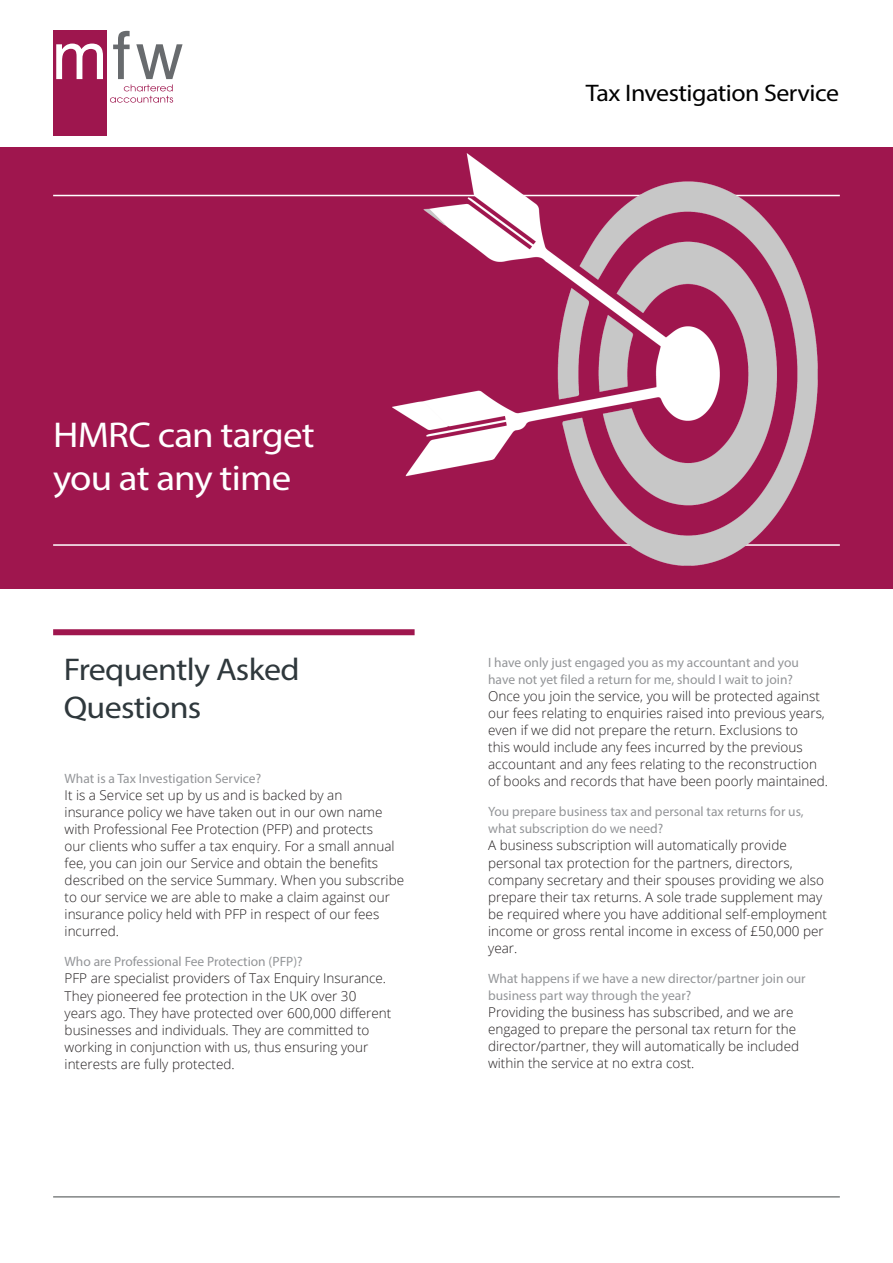
<style>
.page{position:relative;width:893px;height:1263px;background:#fff}
.page>*{position:absolute;margin:0;border:0;box-sizing:border-box;transform-origin:0 0}
.Body_Copy{font:36px/43.2px "Myriad Pro";letter-spacing:-.02em;color:#fff;scale:1.08 1}
.Body_Copy-2{font:31.5px/37.8px "Myriad Pro";letter-spacing:-.02em;color:#2f383c;scale:1.08 1}
.Body_Copy-3{font:24px "Myriad Pro";letter-spacing:-.02em;color:#000;scale:1.08 1}
.t1{font:300 13.5px/17.1px "Open Sans";color:#231f20}
.t2{font:13.5px/17.1px "Myriad Pro";color:#939598}
</style>
<div class="page">
<hr style="left:53px;top:1196px;width:787px;height:1px;background:#818484">
<div style="left:53px;top:629px;width:362px;height:6px;background:#9f164e"></div>
<div style="left:0;top:147px;width:893px;height:441px;background:#9f164e"></div>
<div style="left:53px;top:31px;width:54px;height:105px;background:#9e164e"></div>
<svg style="left:56px;top:44px;width:47px;height:35px"></svg>
<svg style="left:110px;top:31px;width:73px;height:72px"></svg>
<hr style="left:53px;top:544px;width:787px;height:2px;background:#fff">
<hr style="left:53px;top:195px;width:787px;height:1px;background:#fff">
<img style="left:393px;top:153px;width:425px;height:413px">
<p class="Body_Copy-3" style="left:586px;top:79px;width:236px">Tax Investigation Service</p>
<p class="Body_Copy" style="left:53px;top:413px;width:244px">HMRC can target you at any time</p>
<p class="Body_Copy-2" style="left:64px;top:650px;width:220px">Frequently Asked<br>Questions</p>
<p class="t2" style="left:65px;top:769px;width:198px">What is a Tax Investigation Service?</p>
<p class="t1" style="left:65px;top:786px;width:341px">It is a Service set up by us and is backed by an insurance policy we have taken out in our own name with Professional Fee Protection (PFP) and protects<br>our clients who suffer a tax enquiry. For a small annual fee, you can join our Service and obtain the benefits described on the service Summary. When you subscribe to our service we are able to make a claim against our insurance policy held with PFP in respect of our fees incurred.</p>
<p class="t2" style="left:65px;top:953px;width:240px">Who are Professional Fee Protection (PFP)?</p>
<p class="t1" style="left:65px;top:970px;width:328px">PFP are specialist providers of Tax Enquiry Insurance.<br>They pioneered fee protection in the UK over 30 years ago. They have protected over 600,000 different businesses and individuals. They are committed to working in conjunction with us, thus ensuring your interests are fully protected.</p>
<p class="t2" style="left:488px;top:653px;width:312px">I have only just engaged you as my accountant and you have not yet filed a return for me, should I wait to join?</p>
<p class="t1" style="left:488px;top:687px;width:341px">Once you join the service, you will be protected against our fees relating to enquiries raised into previous years, even if we did not prepare the return. Exclusions to<br>this would include any fees incurred by the previous accountant and any fees relating to the reconstruction of books and records that have been poorly maintained.</p>
<p class="t2" style="left:488px;top:803px;width:317px">You prepare business tax and personal tax returns for us, what subscription do we need?</p>
<p class="t1" style="left:488px;top:837px;width:340px">A business subscription will automatically provide personal tax protection for the partners, directors, company secretary and their spouses providing we also prepare their tax returns. A sole trade supplement may be required where you have additional self-employment income or gross rental income in excess of £50,000 per year.</p>
<p class="t2" style="left:488px;top:969px;width:319px">What happens if we have a new director/partner join our business part way through the year?</p>
<p class="t1" style="left:488px;top:1003px;width:312px">Providing the business has subscribed, and we are engaged to prepare the personal tax return for the director/partner, they will automatically be included within the service at no extra cost.</p>
</div>
